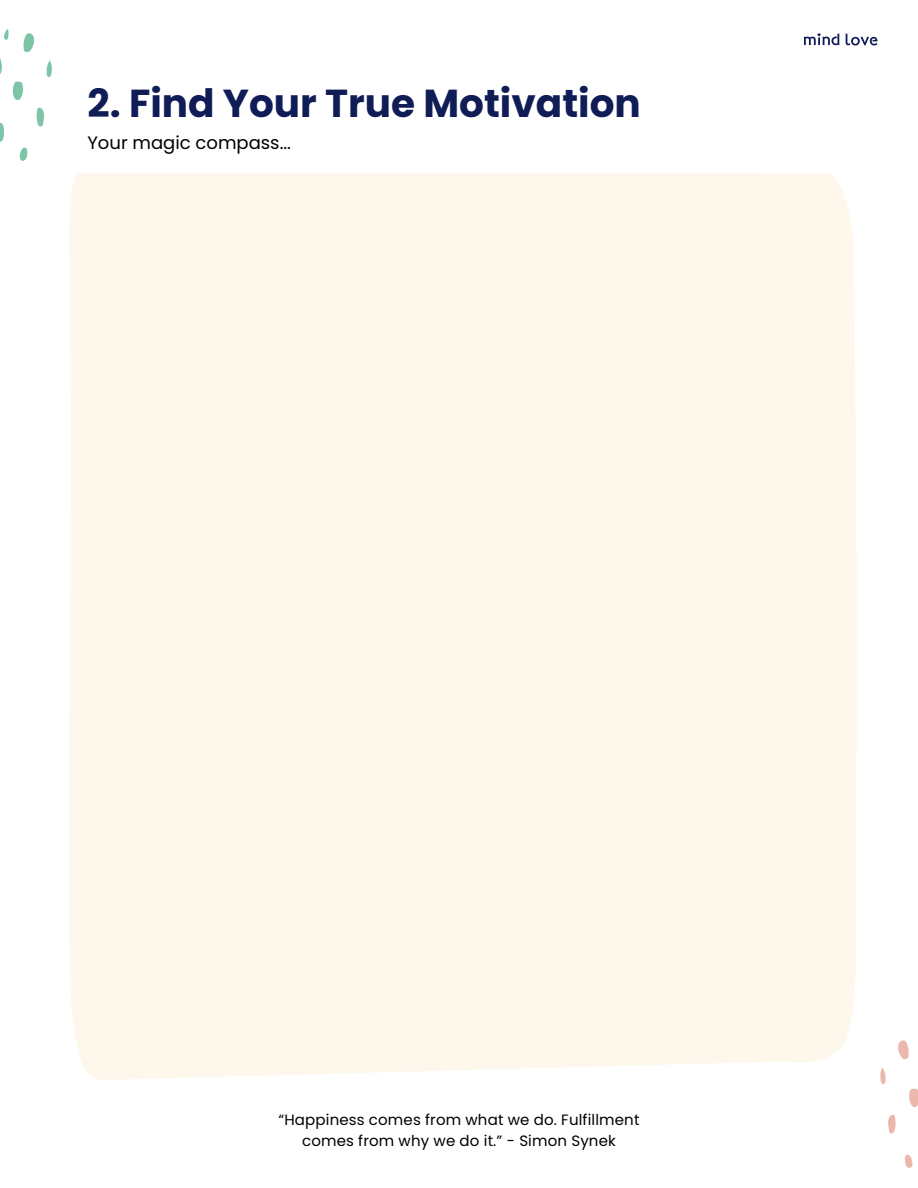
<style>
.page{position:relative;width:918px;height:1188px;background:#fff}
.page>*{position:absolute;margin:0;border:0;box-sizing:border-box;transform-origin:0 0}
.t1{font:700 39px "Poppins";color:#0f1c56}
.t2{font:18px "Poppins";color:#000}
.t3{font:15px/21px "Poppins";letter-spacing:.01em;color:#000;text-align:center}
</style>
<div class="page">
<svg style="left:804px;top:33px;width:35px;height:12px"></svg>
<svg style="left:846px;top:33px;width:31px;height:13px"></svg>
<div style="left:69px;top:173px;width:788px;height:907px;background:#fdf8eb"></div>
<svg style="left:0;top:58px;width:2px;height:17px"></svg>
<svg style="left:13px;top:81px;width:10px;height:19px"></svg>
<svg style="left:23px;top:33px;width:11px;height:19px"></svg>
<svg style="left:0;top:123px;width:4px;height:19px"></svg>
<svg style="left:36px;top:107px;width:8px;height:20px"></svg>
<svg style="left:19px;top:147px;width:9px;height:14px"></svg>
<svg style="left:46px;top:61px;width:6px;height:16px"></svg>
<svg style="left:4px;top:29px;width:5px;height:11px"></svg>
<svg style="left:909px;top:1088px;width:9px;height:20px"></svg>
<svg style="left:898px;top:1040px;width:11px;height:20px"></svg>
<svg style="left:888px;top:1115px;width:8px;height:19px"></svg>
<svg style="left:905px;top:1154px;width:8px;height:14px"></svg>
<svg style="left:880px;top:1068px;width:6px;height:16px"></svg>
<p class="t1" style="left:87px;top:80px;width:555px">2. Find Your True Motivation</p>
<p class="t2" style="left:87px;top:132px;width:205px">Your magic compass...</p>
<p class="t3" style="left:279px;top:1109px;width:362px">“Happiness comes from what we do. Fulfillment comes from why we do it.” - Simon Synek</p>
</div>
